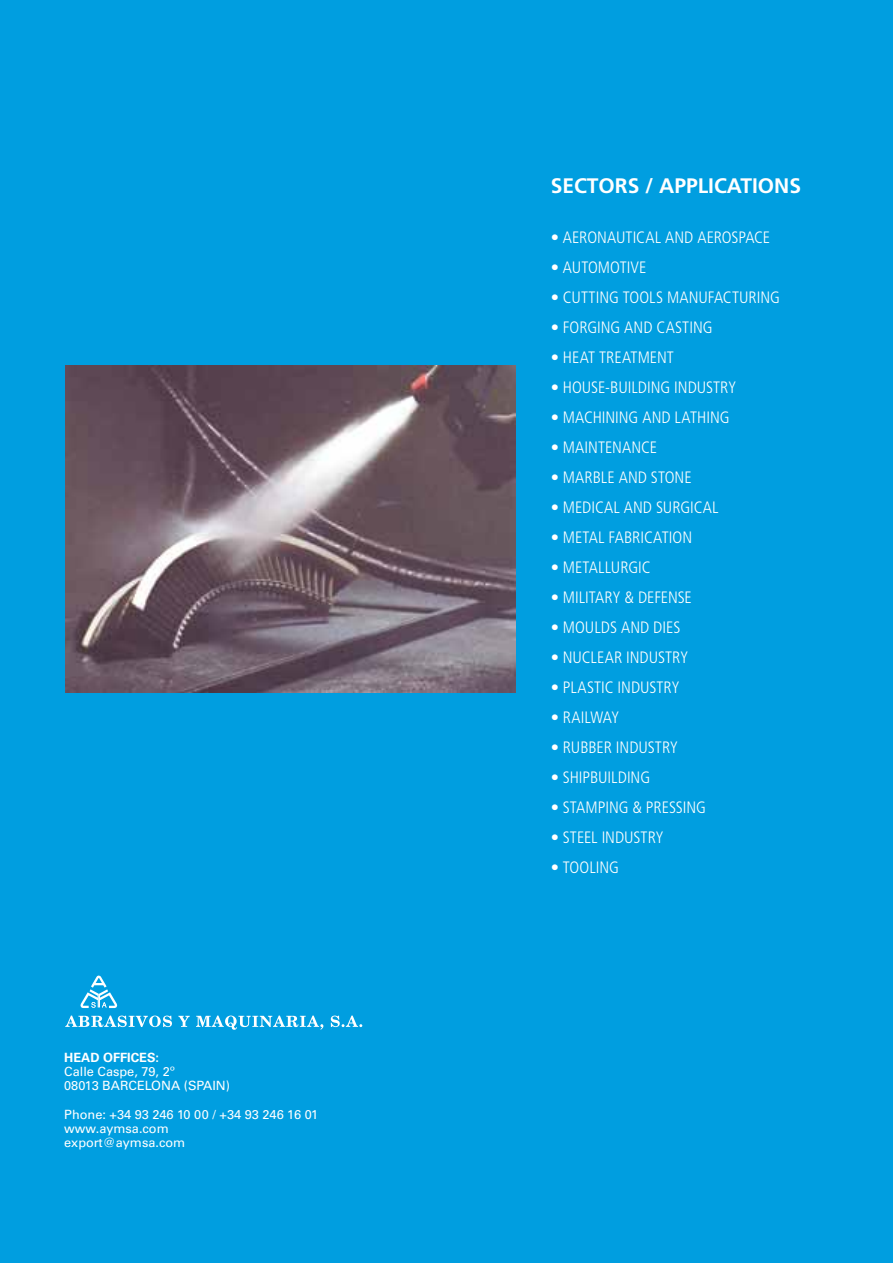
<style>
.page{position:relative;width:893px;height:1263px;background:#009ee0}
.page>*{position:absolute;margin:0;border:0;box-sizing:border-box;transform-origin:0 0}
.t1{font:700 21px "Frutiger LT Std";color:#fff}
.t2{font:300 condensed 16.5px "Frutiger LT Std";color:#fff}
.t3{font:12.75px/14.2px "Univers LT Std";color:#fff}
.t4{font:700 12.75px "Univers LT Std";color:#fff}
</style>
<div class="page">
<img style="left:65px;top:366px;width:451px;height:326px">
<svg style="left:65px;top:1015px;width:107px;height:12px"></svg>
<svg style="left:178px;top:1016px;width:12px;height:11px"></svg>
<svg style="left:196px;top:1015px;width:127px;height:15px"></svg>
<svg style="left:331px;top:1015px;width:31px;height:12px"></svg>
<svg style="left:80px;top:975px;width:38px;height:33px"></svg>
<p class="t4" style="left:64px;top:1050px;width:96px">HEAD OFFICES:</p>
<p class="t3" style="left:64px;top:1064px;width:167px">Calle Caspe, 79, 2º<br>08013 BARCELONA (SPAIN)</p>
<p class="t3" style="left:64px;top:1107px;width:256px">Phone: +34 93 246 10 00 / +34 93 246 16 01 www.aymsa.com<br>export@aymsa.com</p>
<p class="t1" style="left:551px;top:173px;width:252px">SECTORS / APPLICATIONS</p>
<p class="t2" style="left:551px;top:228px;width:221px">• AERONAUTICAL AND AEROSPACE</p>
<p class="t2" style="left:551px;top:258px;width:97px">• AUTOMOTIVE</p>
<p class="t2" style="left:551px;top:288px;width:231px">• CUTTING TOOLS MANUFACTURING</p>
<p class="t2" style="left:551px;top:318px;width:163px">• FORGING AND CASTING</p>
<p class="t2" style="left:551px;top:348px;width:125px">• HEAT TREATMENT</p>
<p class="t2" style="left:551px;top:378px;width:187px">• HOUSE-BUILDING INDUSTRY</p>
<p class="t2" style="left:551px;top:408px;width:180px">• MACHINING AND LATHING</p>
<p class="t2" style="left:551px;top:438px;width:108px">• MAINTENANCE</p>
<p class="t2" style="left:551px;top:468px;width:143px">• MARBLE AND STONE</p>
<p class="t2" style="left:551px;top:498px;width:169px">• MEDICAL AND SURGICAL</p>
<p class="t2" style="left:551px;top:528px;width:143px">• METAL FABRICATION</p>
<p class="t2" style="left:551px;top:558px;width:101px">• METALLURGIC</p>
<p class="t2" style="left:551px;top:588px;width:143px">• MILITARY &amp; DEFENSE</p>
<p class="t2" style="left:551px;top:618px;width:131px">• MOULDS AND DIES</p>
<p class="t2" style="left:551px;top:648px;width:139px">• NUCLEAR INDUSTRY</p>
<p class="t2" style="left:551px;top:678px;width:130px">• PLASTIC INDUSTRY</p>
<p class="t2" style="left:551px;top:708px;width:70px">• RAILWAY</p>
<p class="t2" style="left:551px;top:738px;width:129px">• RUBBER INDUSTRY</p>
<p class="t2" style="left:551px;top:768px;width:101px">• SHIPBUILDING</p>
<p class="t2" style="left:551px;top:798px;width:157px">• STAMPING &amp; PRESSING</p>
<p class="t2" style="left:551px;top:828px;width:115px">• STEEL INDUSTRY</p>
<p class="t2" style="left:551px;top:858px;width:70px">• TOOLING</p>
</div>
